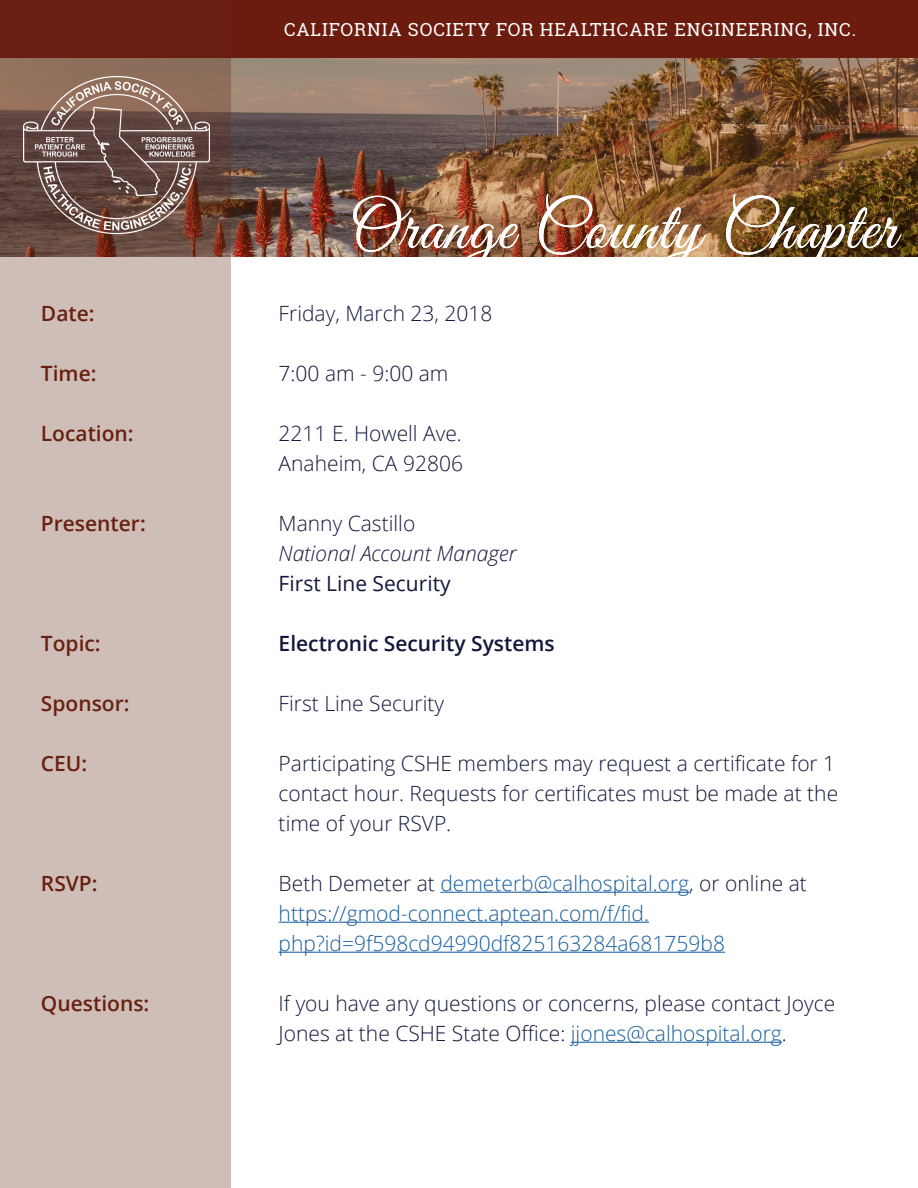
<style>
.page{position:relative;width:918px;height:1188px;background:#fff}
.page>*{position:absolute;margin:0;border:0;box-sizing:border-box;transform-origin:0 0}
.t1{font:67.5px "Great Vibes";letter-spacing:.025em;color:#fff}
.t2{font:300 21px/30px "Open Sans";color:#13173b}
.t3{font:300 21px/30px "Open Sans";color:#175d9e}
.t4{font:300 21px/30px "Open Sans";color:#12163a}
.t5{font:600 21px "Open Sans";color:#682110}
.t6{font:italic 300 21px/30px "Open Sans";color:#13173b}
.t7{font:600 21px "Open Sans";color:#13173b}
.t8{font:21px "Open Sans";color:#13173b}
.t9{font:18px "Roboto Slab";letter-spacing:.05em;color:#fff}
.s1{font-style:normal}
.s2{color:#13173b}
.s3{color:#175d9e}
</style>
<div class="page">
<div style="left:0;top:0;width:918px;height:256px;background:#6c1c0f"></div>
<img style="left:231px;top:59px;width:687px;height:197px">
<hr style="left:440px;top:892px;width:249px;height:1px;background:#175d9e">
<hr style="left:279px;top:922px;width:370px;height:1px;background:#175d9e">
<hr style="left:279px;top:952px;width:446px;height:1px;background:#175d9e">
<hr style="left:571px;top:1042px;width:211px;height:1px;background:#175d9e">
<svg style="left:0;top:58px;width:231px;height:1130px;background:#c8b6af"></svg>
<img style="left:23px;top:77px;width:186px;height:158px">
<p class="t5" style="left:41px;top:299px;width:55px">Date:</p>
<p class="t5" style="left:41px;top:359px;width:57px">Time:</p>
<p class="t5" style="left:41px;top:419px;width:94px">Location:</p>
<p class="t5" style="left:41px;top:509px;width:106px">Presenter:</p>
<p class="t5" style="left:41px;top:629px;width:61px">Topic:</p>
<p class="t5" style="left:41px;top:689px;width:90px">Sponsor:</p>
<p class="t5" style="left:41px;top:749px;width:48px">CEU:</p>
<p class="t5" style="left:41px;top:869px;width:58px">RSVP:</p>
<p class="t5" style="left:41px;top:989px;width:110px">Questions:</p>
<p class="t9" style="left:284px;top:17px;width:574px">CALIFORNIA SOCIETY FOR HEALTHCARE ENGINEERING, INC.</p>
<p class="t1" style="left:350px;top:191px;width:548px">Orange County Chapter</p>
<p class="t2" style="left:279px;top:297px;width:215px">Friday, March 23, 2018</p>
<p class="t2" style="left:279px;top:357px;width:171px">7:00 am - 9:00 am</p>
<p class="t2" style="left:279px;top:417px;width:186px">2211 E. Howell Ave.<br>Anaheim, CA 92806</p>
<p class="t6" style="left:279px;top:507px;width:239px"><span class="s1">Manny Castillo<br></span>National Account Manager</p>
<p class="t8" style="left:279px;top:569px;width:174px">First Line Security</p>
<p class="t7" style="left:279px;top:629px;width:278px">Electronic Security Systems</p>
<p class="t2" style="left:279px;top:687px;width:167px">First Line Security</p>
<p class="t2" style="left:279px;top:747px;width:561px">Participating CSHE members may request a certificate for 1 contact hour. Requests for certificates must be made at the time of your RSVP.</p>
<p class="t3" style="left:279px;top:867px;width:530px"><span class="s2">Beth Demeter at</span> demeterb@calhospital.org<span class="s2">, or online at </span>https://gmod-connect.aptean.com/f/fid. php?id=9f598cd94990df825163284a681759b8</p>
<p class="t4" style="left:279px;top:987px;width:558px">If you have any questions or concerns, please contact Joyce<br>Jones at the CSHE State Office: <span class="s3">jjones@calhospital.org</span>.</p>
</div>
